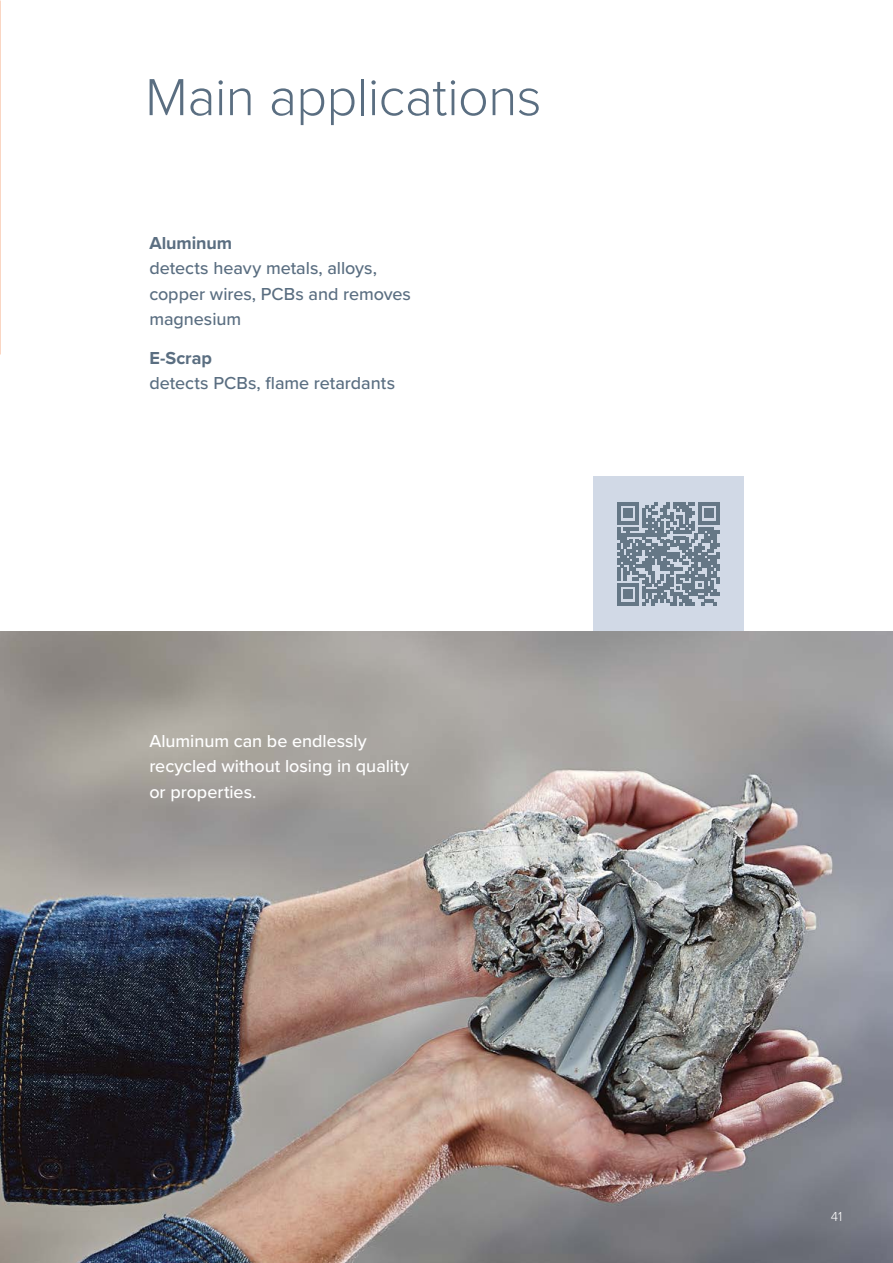
<style>
.page{position:relative;width:893px;height:1263px;background:#fff}
.page>*{position:absolute;margin:0;border:0;box-sizing:border-box;transform-origin:0 0}
.t1{font:300 54px "Proxima Nova";letter-spacing:-.01em;color:#5a6e81}
.t2{font:500 18px/25.5px "Proxima Nova";letter-spacing:-.005em;color:#5a6e81}
.t3{font:500 18px/25.5px "Proxima Nova";color:#fff}
.t4{font:700 18px "Proxima Nova";letter-spacing:-.005em;color:#5a6e81}
.t5{font:300 13.5px "Proxima Nova";color:#fff}
</style>
<div class="page">
<div style="left:593px;top:476px;width:151px;height:182px;background:#d1d9e6"></div>
<hr style="left:0;top:354px;width:1px;height:909px;background:#154284">
<img style="left:0;top:631px;width:893px;height:632px">
<svg style="left:617px;top:502px;width:103px;height:103px"></svg>
<h1 class="t1" style="left:145px;top:57px;width:398px">Main applications</h1>
<p class="t4" style="left:149px;top:229px;width:84px">Aluminum</p>
<p class="t2" style="left:149px;top:255px;width:263px">detects heavy metals, alloys, copper wires, PCBs and removes magnesium</p>
<p class="t4" style="left:149px;top:344px;width:64px">E-Scrap</p>
<p class="t2" style="left:149px;top:370px;width:247px">detects PCBs, flame retardants</p>
<p class="t3" style="left:149px;top:727px;width:261px">Aluminum can be endlessly recycled without losing in quality or properties.</p>
<p class="t5" style="left:831px;top:1206px;width:13px">41</p>
</div>
